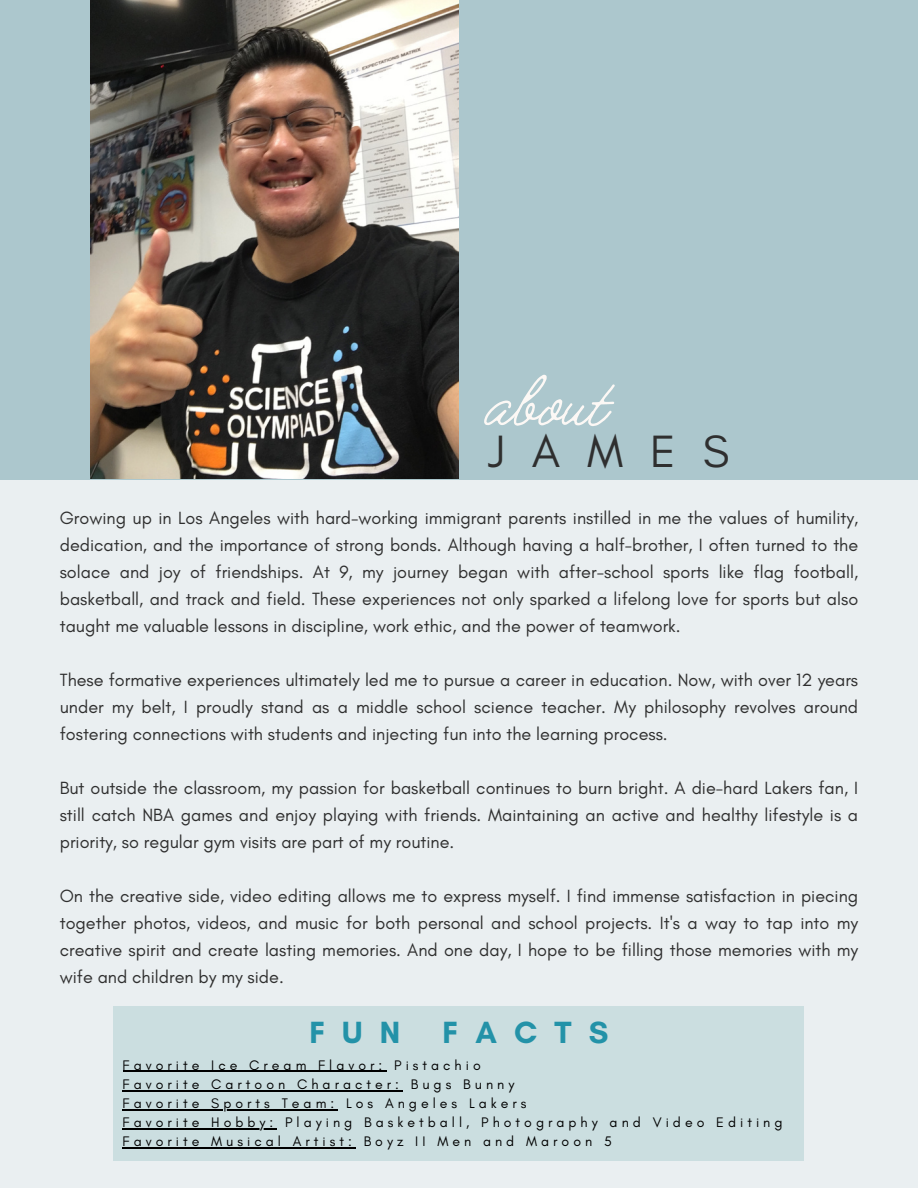
<style>
.page{position:relative;width:918px;height:1188px;background:#eaeff1}
.page>*{position:absolute;margin:0;border:0;box-sizing:border-box;transform-origin:0 0}
.t1{font:300 83.55px "Jimmy Script";color:#fcf8f5}
.t2{font:46.2px "Glacial Indifference";letter-spacing:.585em;color:#2f2f2f}
.t3{font:700 31.2px "Glacial Indifference";letter-spacing:.55em;color:#2392a8}
.t4{font:18px/27px "Glacial Indifference";color:#2f2f2f;text-align:justify}
.t5{font:14.1px "Glacial Indifference";letter-spacing:.285em;color:#000}
</style>
<div class="page">
<div style="left:0;top:0;width:918px;height:479px;background:#acc7cd"></div>
<img style="left:91px;top:0;width:368px;height:479px">
<div style="left:114px;top:1007px;width:690px;height:154px;background:#cbdee0"></div>
<hr style="left:123px;top:1071px;width:263px;height:1px;background:#000">
<hr style="left:123px;top:1090px;width:280px;height:1px;background:#000">
<hr style="left:123px;top:1109px;width:215px;height:1px;background:#000">
<hr style="left:123px;top:1128px;width:154px;height:1px;background:#000">
<hr style="left:123px;top:1147px;width:233px;height:2px;background:#000">
<h4 class="t1" style="left:488px;top:348px;width:121px">about</h4>
<h1 class="t2" style="left:488px;top:423px;width:243px">JAMES</h1>
<h2 class="t4" style="left:60px;top:504px;width:800px">Growing up in Los Angeles with hard-working immigrant parents instilled in me the values of humility, dedication, and the importance of strong bonds. Although having a half-brother, I often turned to the solace and joy of friendships. At 9, my journey began with after-school sports like flag football, basketball, and track and field. These experiences not only sparked a lifelong love for sports but also taught me valuable lessons in discipline, work ethic, and the power of teamwork.</h2>
<h4 class="t4" style="left:60px;top:666px;width:800px">These formative experiences ultimately led me to pursue a career in education. Now, with over 12 years under my belt, I proudly stand as a middle school science teacher. My philosophy revolves around fostering connections with students and injecting fun into the learning process.</h4>
<h4 class="t4" style="left:60px;top:774px;width:800px">But outside the classroom, my passion for basketball continues to burn bright. A die-hard Lakers fan, I still catch NBA games and enjoy playing with friends. Maintaining an active and healthy lifestyle is a priority, so regular gym visits are part of my routine.</h4>
<h4 class="t4" style="left:60px;top:882px;width:800px">On the creative side, video editing allows me to express myself. I find immense satisfaction in piecing together photos, videos, and music for both personal and school projects. It's a way to tap into my creative spirit and create lasting memories. And one day, I hope to be filling those memories with my wife and children by my side.</h4>
<h3 class="t3" style="left:309px;top:1014px;width:92px">FUN</h3>
<h3 class="t3" style="left:443px;top:1014px;width:168px">FACTS</h3>
<p class="t5" style="left:123px;top:1056px;width:360px">Favorite Ice Cream Flavor: Pistachio</p>
<p class="t5" style="left:123px;top:1075px;width:393px">Favorite Cartoon Character: Bugs Bunny</p>
<p class="t5" style="left:123px;top:1095px;width:405px">Favorite Sports Team: Los Angeles Lakers</p>
<p class="t5" style="left:123px;top:1114px;width:661px">Favorite Hobby: Playing Basketball, Photography and Video Editing</p>
<p class="t5" style="left:123px;top:1133px;width:491px">Favorite Musical Artist: Boyz II Men and Maroon 5</p>
</div>
